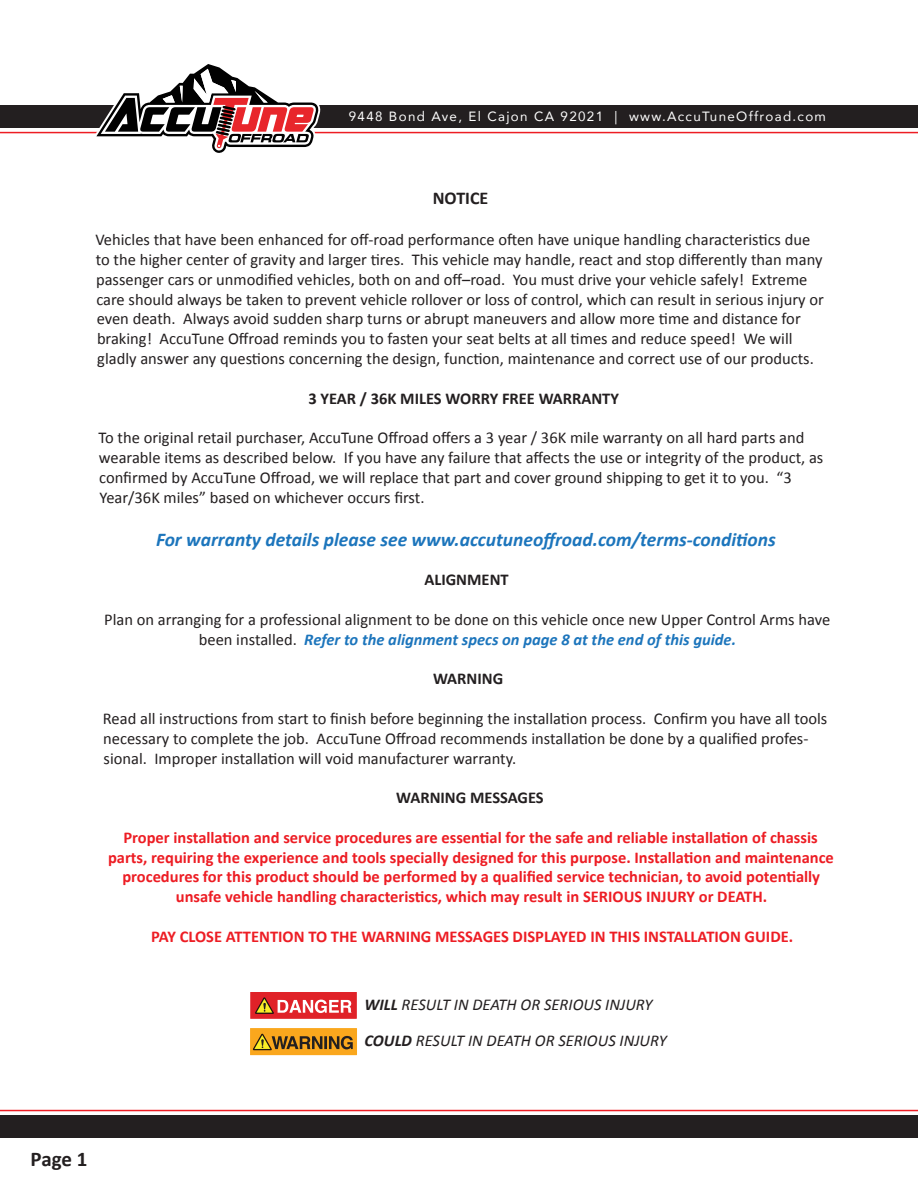
<style>
.page{position:relative;width:918px;height:1188px;background:#fff}
.page>*{position:absolute;margin:0;border:0;box-sizing:border-box;transform-origin:0 0}
.t1{font:700 21px "Calibri";color:#231f20}
.t2{font:italic 700 19.5px "Calibri";color:#1c75bc}
.t3{font:700 18px "Calibri";color:#231f20}
.t4{font:16.5px/19.8px "Calibri";color:#231f20}
.t5{font:700 16.5px/19.8px "Calibri";color:#ed1d24;text-align:center}
.t6{font:italic 16.5px "Calibri";color:#231f20}
.t7{font:700 16.5px "Calibri";color:#231f20}
.t8{font:13.35px "Avenir";letter-spacing:.1em;color:#fff}
.s1{font-weight:700;font-style:italic;color:#1c75bc}
.s2{font-weight:700}
</style>
<div class="page">
<div style="left:0;top:1115px;width:918px;height:23px;background:#231f20"></div>
<hr style="left:0;top:1110px;width:918px;height:1px;background:#ed1d24">
<div style="left:0;top:105px;width:918px;height:23px;background:#231f20"></div>
<hr style="left:0;top:132px;width:918px;height:1px;background:#ed1d24">
<svg style="left:93px;top:64px;width:228px;height:89px"></svg>
<svg style="left:250px;top:1028px;width:107px;height:27px;background:#c98a1e"></svg>
<svg style="left:250px;top:992px;width:107px;height:27px;background:#e0504e"></svg>
<p class="t8" style="left:349px;top:105px;width:479px">9448 Bond Ave, El Cajon CA 92021 | www.AccuTuneOffroad.com</p>
<p class="t3" style="left:433px;top:185px;width:57px">NOTICE</p>
<p class="t4" style="left:95px;top:229px;width:730px">Vehicles that have been enhanced for off-road performance often have unique handling characteristics due to the higher center of gravity and larger tires. This vehicle may handle, react and stop differently than many passenger cars or unmodified vehicles, both on and off–road. You must drive your vehicle safely! Extreme care should always be taken to prevent vehicle rollover or loss of control, which can result in serious injury or even death. Always avoid sudden sharp turns or abrupt maneuvers and allow more time and distance for braking! AccuTune Offroad reminds you to fasten your seat belts at all times and reduce speed! We will gladly answer any questions concerning the design, function, maintenance and correct use of our products.</p>
<p class="t7" style="left:308px;top:387px;width:312px">3 YEAR / 36K MILES WORRY FREE WARRANTY</p>
<p class="t4" style="left:99px;top:427px;width:726px">To the original retail purchaser, AccuTune Offroad offers a 3 year / 36K mile warranty on all hard parts and wearable items as described below. If you have any failure that affects the use or integrity of the product, as confirmed by AccuTune Offroad, we will replace that part and cover ground shipping to get it to you. “3<br>Year/36K miles” based on whichever occurs first.</p>
<p class="t2" style="left:156px;top:527px;width:621px">For warranty details please see www.accutuneoffroad.com/terms-conditions</p>
<p class="t7" style="left:424px;top:568px;width:86px">ALIGNMENT</p>
<p class="t4" style="left:104px;top:609px;width:728px;text-align:center">Plan on arranging for a professional alignment to be done on this vehicle once new Upper Control Arms have been installed. <span class="s1">Refer to the alignment specs on page 8 at the end of this guide.</span></p>
<p class="t7" style="left:433px;top:667px;width:72px">WARNING</p>
<p class="t4" style="left:103px;top:708px;width:726px">Read all instructions from start to finish before beginning the installation process. Confirm you have all tools necessary to complete the job. AccuTune Offroad recommends installation be done by a qualified profes&shy;sional. Improper installation will void manufacturer warranty.</p>
<p class="t7" style="left:396px;top:786px;width:149px">WARNING MESSAGES</p>
<p class="t5" style="left:108px;top:827px;width:727px">Proper installation and service procedures are essential for the safe and reliable installation of chassis parts, requiring the experience and tools specially designed for this purpose. Installation and maintenance procedures for this product should be performed by a qualified service technician, to avoid potentially unsafe vehicle handling characteristics, which may result in SERIOUS INJURY or DEATH.</p>
<p class="t5" style="left:151px;top:926px;width:644px">PAY CLOSE ATTENTION TO THE WARNING MESSAGES DISPLAYED IN THIS INSTALLATION GUIDE.</p>
<p class="t6" style="left:364px;top:994px;width:290px"><span class="s2">WILL</span> RESULT IN DEATH OR SERIOUS INJURY</p>
<p class="t6" style="left:364px;top:1031px;width:304px"><span class="s2">COULD</span> RESULT IN DEATH OR SERIOUS INJURY</p>
<p class="t1" style="left:31px;top:1145px;width:58px">Page 1</p>
</div>
